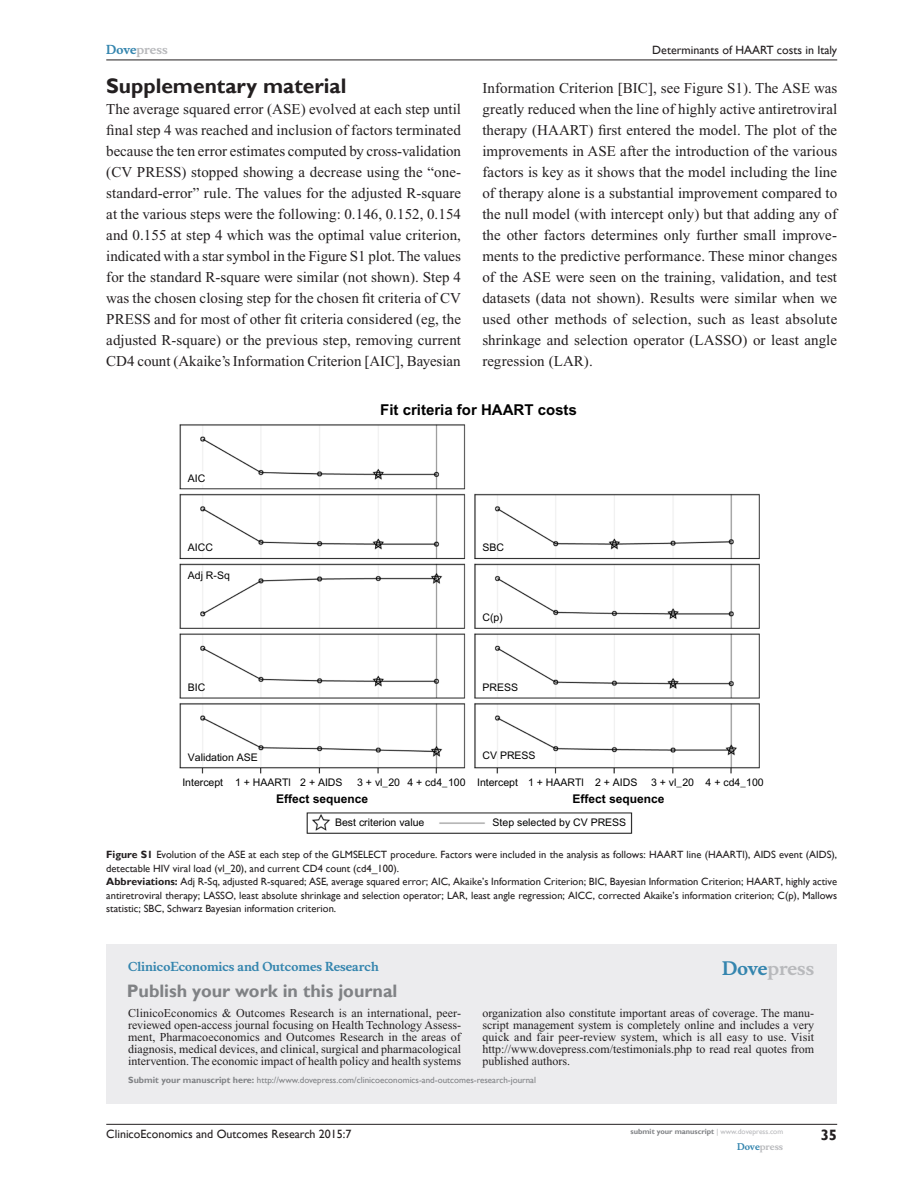
<style>
.page{position:relative;width:918px;height:1188px;background:#fff}
.page>*{position:absolute;margin:0;border:0;box-sizing:border-box;transform-origin:0 0}
.RefNL2{font:700 21px "Gill Sans";color:#231f20}
.PromBx-H1{font:700 18px "Gill Sans";color:#808285}
.PromBx-Brand{font:700 18px "Musee";color:#b8b9bc}
.TxF{font:15px/21px "Times New Roman";letter-spacing:.005em;color:#231f20;text-align:justify}
.t1{font:700 15px "Arial";color:#000}
.t2{font:700 15px "Gill Sans";color:#231f20}
.PromBx-Tx{font:12px/12px "Times New Roman";color:#231f20;text-align:justify}
.t3{font:12px "Gill Sans";color:#231f20}
.PromBx-JrnlName{font:700 12px "Musee";color:#3485ae}
.t4{font:700 12px "Arial";color:#000}
.t5{font:700 12px "Musee";color:#b8b9bc}
.TSNRI{font:10.5px/13.5px "Gill Sans";color:#231f20}
.FC{font:10.5px "Gill Sans";color:#231f20}
.t6{font:10.5px "Arial";color:#000}
.PromBx-SubmitMssWebA{font:9px "Gill Sans";color:#808285}
.t7{font:700 9px "Musee";color:#b8b9bc}
.t8{font:700 7.5px "Gill Sans";color:#808285}
.s1{color:#3485ae}
.s2{font-weight:700}
.s3{font-weight:400;color:#b8b9bc}
</style>
<div class="page">
<div style="left:106px;top:944px;width:731px;height:159px;background:#ececee"></div>
<hr style="left:106px;top:1124px;width:731px;height:1px;background:#231f20">
<hr style="left:106px;top:60px;width:731px;height:1px;background:#231f20">
<img style="left:180px;top:424px;width:580px;height:409px">
<p class="t5" style="left:106px;top:43px;width:63px"><span class="s1">Dove</span>press</p>
<p class="t3" style="left:652px;top:43px;width:93px">Determinants of HAA</p>
<p class="t3" style="left:760px;top:43px;width:79px">RT costs in Italy</p>
<p class="RefNL2" style="left:106px;top:73px;width:242px">Supplementary material</p>
<p class="TxF" style="left:106px;top:98px;width:356px">The average squared error (ASE) evolved at each step until final step 4 was reached and inclusion of factors terminated because the ten error estimates computed by cross-validation (CV PRESS) stopped showing a decrease using the “one&shy;standard-error” rule. The values for the adjusted R-square at the various steps were the following: 0.146, 0.152, 0.154 and 0.155 at step 4 which was the optimal value criterion, indicated with a star symbol in the Figure S1 plot. The values for the standard R-square were similar (not shown). Step 4 was the chosen closing step for the chosen fit criteria of CV PRESS and for most of other fit criteria considered (eg, the adjusted R-square) or the previous step, removing current CD4 count (Akaike’s Information Criterion [AIC], Bayesian</p>
<p class="TxF" style="left:482px;top:77px;width:356px">Information Criterion [BIC], see Figure S1). The ASE was greatly reduced when the line of highly active antiretroviral therapy (HAART) first entered the model. The plot of the improvements in ASE after the introduction of the various factors is key as it shows that the model including the line of therapy alone is a substantial improvement compared to the null model (with intercept only) but that adding any of the other factors determines only further small improve&shy;ments to the predictive performance. These minor changes of the ASE were seen on the training, validation, and test datasets (data not shown). Results were similar when we used other methods of selection, such as least absolute shrinkage and selection operator (LASSO) or least angle regression (LAR).</p>
<p class="t1" style="left:380px;top:401px;width:198px">Fit criteria for HAART costs</p>
<p class="t6" style="left:188px;top:472px;width:19px">AIC</p>
<p class="t6" style="left:188px;top:541px;width:27px">AICC</p>
<p class="t6" style="left:188px;top:570px;width:44px">Adj R-Sq</p>
<p class="t6" style="left:188px;top:681px;width:19px">BIC</p>
<p class="t6" style="left:188px;top:751px;width:72px">Validation ASE</p>
<p class="t6" style="left:483px;top:541px;width:23px">SBC</p>
<p class="t6" style="left:483px;top:612px;width:22px">C(p)</p>
<p class="t6" style="left:483px;top:681px;width:37px">PRESS</p>
<p class="t6" style="left:483px;top:750px;width:55px">CV PRESS</p>
<p class="t6" style="left:182px;top:776px;width:162px">Intercept 1 + HAARTl 2 + AIDS</p>
<p class="t6" style="left:357px;top:776px;width:162px">3 + vl_20 4 + cd4_100 Intercept</p>
<p class="t6" style="left:335px;top:816px;width:91px">Best criterion value</p>
<p class="t6" style="left:493px;top:816px;width:135px">Step selected by CV PRESS</p>
<p class="t6" style="left:528px;top:776px;width:111px">1 + HAARTl 2 + AIDS</p>
<p class="t6" style="left:651px;top:776px;width:114px">3 + vl_20 4 + cd4_100</p>
<p class="t4" style="left:276px;top:791px;width:94px">Effect sequence</p>
<p class="t4" style="left:573px;top:791px;width:94px">Effect sequence</p>
<p class="FC" style="left:106px;top:849px;width:551px"><span class="s2">Figure S1</span> Evolution of the ASE at each step of the GLMSELECT procedure. Factors were included in the analysis as follows: HAA</p>
<p class="FC" style="left:671px;top:849px;width:46px">RT line (HAA</p>
<p class="FC" style="left:730px;top:849px;width:109px">RTl), AI DS event (AI DS),</p>
<p class="FC" style="left:106px;top:862px;width:294px">detectable HIV viral load (vl_20), and current CD4 count (cd4_100).</p>
<p class="TSNRI" style="left:106px;top:875px;width:649px"><span class="s2">Abbreviations:</span> Adj R-Sq, adjusted R-squared; AS E, average squared error; AI C, Akaike’s Information Criterion; BIC, Bayesian Information Criterion; HAA</p>
<p class="TSNRI" style="left:768px;top:875px;width:71px">RT, highly active</p>
<p class="TSNRI" style="left:106px;top:889px;width:104px">antiretroviral therapy; LASS</p>
<p class="TSNRI" style="left:106px;top:889px;width:732px;text-indent:119px">O, least absolute shrinkage and selection operator; LAR, least angle regression; AI CC, corrected Akaike’s information criterion; C(p), Mallows statistic; SBC, Schwarz Bayesian information criterion.</p>
<p class="PromBx-JrnlName" style="left:128px;top:959px;width:252px">ClinicoEconomics and Outcomes Research</p>
<p class="PromBx-H1" style="left:127px;top:980px;width:272px">Publish your work in this journal</p>
<p class="PromBx-Brand" style="left:722px;top:958px;width:94px"><span class="s1">Dove</span>press</p>
<p class="PromBx-Tx" style="left:128px;top:1007px;width:334px">ClinicoEconomics &amp; Outcomes Research is an international, peer&shy;reviewed open-access journal focusing on Health Technology Assess&shy;ment, Pharmacoeconomics and Outcomes Research in the areas of diagnosis, medical devices, and clinical, surgical and pharmacological intervention. The economic impact of health policy and health systems</p>
<p class="PromBx-Tx" style="left:482px;top:1007px;width:333px">organization also constitute important areas of coverage. The manu&shy;script management system is completely online and includes a very quick and fair peer-review system, which is all easy to use. Visit http://www.dovepress.com/testimonials.php to read real quotes from published authors.</p>
<p class="PromBx-SubmitMssWebA" style="left:128px;top:1075px;width:409px"><span class="s2">Submit your manuscript here:</span> http://www.dovepress.com/clinicoeconomics-and-outcomes-research-journal</p>
<p class="t3" style="left:106px;top:1127px;width:247px">ClinicoEconomics and Outcomes Research 2015:7</p>
<p class="t8" style="left:631px;top:1127px;width:154px">submit your manuscript <span class="s3">| www.dovepress.com</span></p>
<p class="t7" style="left:737px;top:1141px;width:48px"><span class="s1">Dove</span>press</p>
<p class="t2" style="left:821px;top:1126px;width:18px">35</p>
</div>
